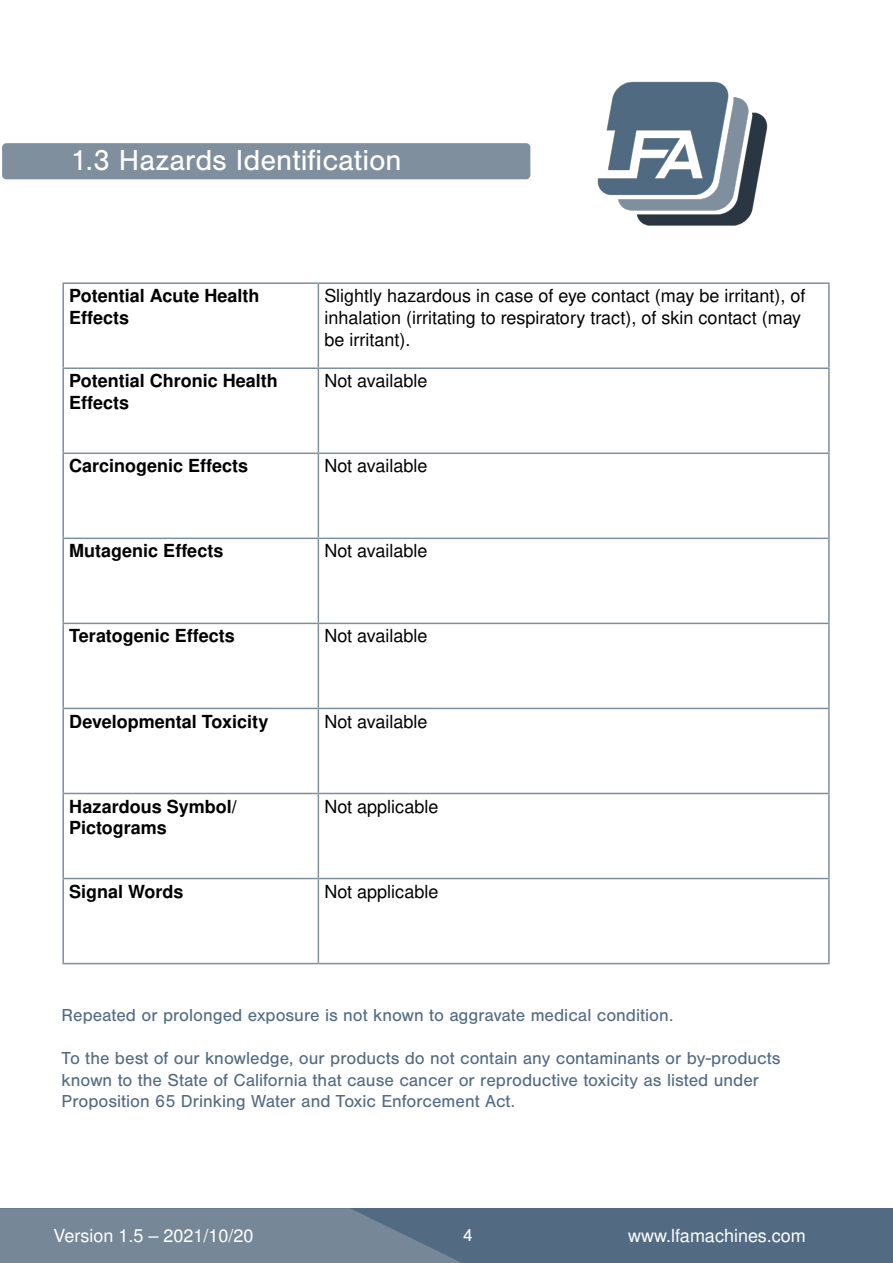
<style>
.page{position:relative;width:893px;height:1263px;background:#fff}
.page>*{position:absolute;margin:0;border:0;box-sizing:border-box;transform-origin:0 0}
.t1{font:30px "Nimbus San";color:#fff}
.t2{font:18px/21.6px "Nimbus San";color:#526b83}
.t3{font:18px/21.6px "Nimbus San L";color:#000}
.t4{font:700 18px/21.6px "Nimbus San L";color:#000}
.t5{font:18px "Nimbus San L";color:#fff}
.t6{font:18px "Nimbus San";color:#fff}
</style>
<div class="page">
<div style="left:1px;top:1208px;width:892px;height:55px;background:#526b83"></div>
<svg style="left:0;top:1208px;width:461px;height:55px;background:#718394"></svg>
<img style="left:597px;top:81px;width:171px;height:145px">
<div style="left:2px;top:143px;width:528px;height:36px;background:#808f9d;border-radius:4px"></div>
<hr style="left:62px;top:282px;width:256px;height:2px;background:#808f9d">
<hr style="left:62px;top:284px;width:2px;height:83px;background:#808f9d">
<hr style="left:318px;top:282px;width:512px;height:2px;background:#808f9d">
<hr style="left:318px;top:284px;width:1px;height:83px;background:#808f9d">
<hr style="left:828px;top:284px;width:2px;height:83px;background:#808f9d">
<hr style="left:62px;top:367px;width:256px;height:2px;background:#808f9d">
<hr style="left:62px;top:369px;width:2px;height:83px;background:#808f9d">
<hr style="left:318px;top:367px;width:512px;height:2px;background:#808f9d">
<hr style="left:318px;top:369px;width:1px;height:83px;background:#808f9d">
<hr style="left:828px;top:369px;width:2px;height:83px;background:#808f9d">
<hr style="left:62px;top:452px;width:256px;height:2px;background:#808f9d">
<hr style="left:62px;top:454px;width:2px;height:84px;background:#808f9d">
<hr style="left:318px;top:452px;width:512px;height:2px;background:#808f9d">
<hr style="left:318px;top:454px;width:1px;height:84px;background:#808f9d">
<hr style="left:828px;top:454px;width:2px;height:84px;background:#808f9d">
<hr style="left:62px;top:538px;width:256px;height:1px;background:#808f9d">
<hr style="left:62px;top:539px;width:2px;height:84px;background:#808f9d">
<hr style="left:318px;top:538px;width:512px;height:1px;background:#808f9d">
<hr style="left:318px;top:539px;width:1px;height:84px;background:#808f9d">
<hr style="left:828px;top:539px;width:2px;height:84px;background:#808f9d">
<hr style="left:62px;top:623px;width:256px;height:1px;background:#808f9d">
<hr style="left:62px;top:624px;width:2px;height:84px;background:#808f9d">
<hr style="left:318px;top:623px;width:512px;height:1px;background:#808f9d">
<hr style="left:318px;top:624px;width:1px;height:84px;background:#808f9d">
<hr style="left:828px;top:624px;width:2px;height:84px;background:#808f9d">
<hr style="left:62px;top:708px;width:256px;height:1px;background:#808f9d">
<hr style="left:62px;top:709px;width:2px;height:84px;background:#808f9d">
<hr style="left:318px;top:708px;width:512px;height:1px;background:#808f9d">
<hr style="left:318px;top:709px;width:1px;height:84px;background:#808f9d">
<hr style="left:828px;top:709px;width:2px;height:84px;background:#808f9d">
<hr style="left:62px;top:793px;width:256px;height:1px;background:#808f9d">
<hr style="left:62px;top:794px;width:2px;height:84px;background:#808f9d">
<hr style="left:318px;top:793px;width:512px;height:1px;background:#808f9d">
<hr style="left:318px;top:794px;width:1px;height:84px;background:#808f9d">
<hr style="left:828px;top:794px;width:2px;height:84px;background:#808f9d">
<hr style="left:62px;top:878px;width:256px;height:1px;background:#808f9d">
<hr style="left:62px;top:879px;width:2px;height:84px;background:#808f9d">
<hr style="left:318px;top:878px;width:512px;height:1px;background:#808f9d">
<hr style="left:318px;top:879px;width:1px;height:84px;background:#808f9d">
<hr style="left:828px;top:879px;width:2px;height:84px;background:#808f9d">
<hr style="left:62px;top:963px;width:256px;height:1px;background:#808f9d">
<hr style="left:318px;top:963px;width:512px;height:1px;background:#808f9d">
<h1 class="t1" style="left:71px;top:143px;width:333px">1.3 Hazards Identification</h1>
<p class="t4" style="left:69px;top:285px;width:192px">Potential Acute Health<br>Effects</p>
<p class="t3" style="left:324px;top:284px;width:483px">Slightly hazardous in case of eye contact (may be irritant), of inhalation (irritating to respiratory tract), of skin contact (may be irritant).</p>
<p class="t4" style="left:69px;top:370px;width:210px">Potential Chronic Health<br>Effects</p>
<p class="t3" style="left:324px;top:370px;width:105px">Not available</p>
<p class="t4" style="left:69px;top:455px;width:181px">Carcinogenic Effects</p>
<p class="t3" style="left:324px;top:455px;width:105px">Not available</p>
<p class="t4" style="left:69px;top:540px;width:156px">Mutagenic Effects</p>
<p class="t3" style="left:324px;top:540px;width:105px">Not available</p>
<p class="t4" style="left:69px;top:625px;width:167px">Teratogenic Effects</p>
<p class="t3" style="left:324px;top:625px;width:105px">Not available</p>
<p class="t4" style="left:69px;top:710px;width:201px">Developmental Toxicity</p>
<p class="t3" style="left:324px;top:710px;width:105px">Not available</p>
<p class="t4" style="left:69px;top:795px;width:169px">Hazardous Symbol/<br>Pictograms</p>
<p class="t3" style="left:324px;top:795px;width:116px">Not applicable</p>
<p class="t4" style="left:69px;top:880px;width:116px">Signal Words</p>
<p class="t3" style="left:324px;top:880px;width:116px">Not applicable</p>
<p class="t2" style="left:62px;top:1004px;width:613px">Repeated or prolonged exposure is not known to aggravate medical condition.</p>
<p class="t2" style="left:62px;top:1048px;width:720px">To the best of our knowledge, our products do not contain any contaminants or by-products known to the State of California that cause cancer or reproductive toxicity as listed under<br>Proposition 65 Drinking Water and Toxic Enforcement Act.</p>
<p class="t5" style="left:53px;top:1222px;width:202px">Version 1.5 – 2021/10/20</p>
<p class="t6" style="left:456px;top:1225px;width:12px">4</p>
<p class="t5" style="left:628px;top:1223px;width:179px">www.lfamachines.com</p>
<p class="t6" style="left:463px;top:1225px;width:12px">4</p>
</div>
